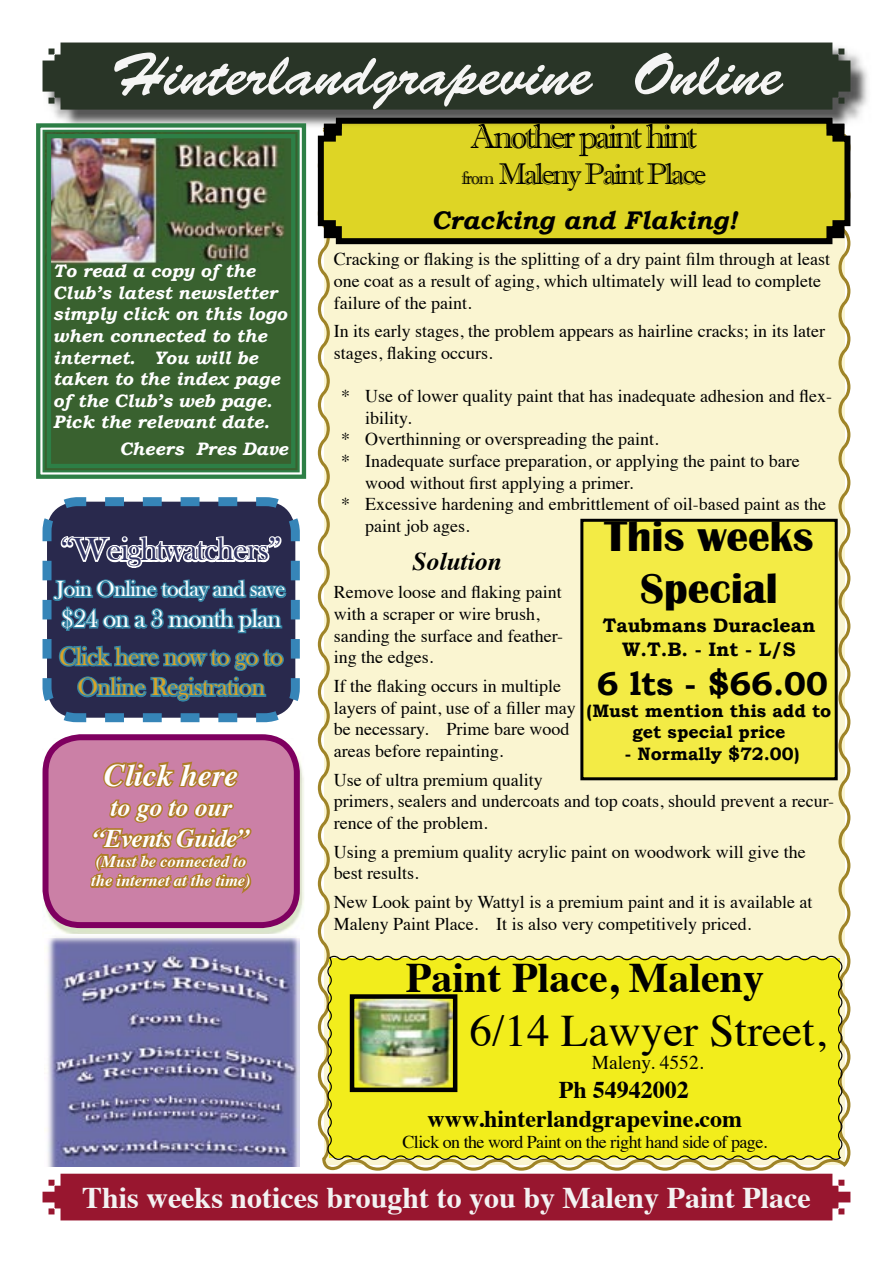
<style>
.page{position:relative;width:893px;height:1263px;background:#fff}
.page>*{position:absolute;margin:0;border:0;box-sizing:border-box;transform-origin:0 0}
.t1{font:60px "Brush Script Std";color:#f5f5f4}
.t2{font:45px "Times";color:#000}
.t3{font:700 43.5px/52.2px "Britannic";color:#000;text-align:center}
.t4{font:700 42px "Times";color:#000}
.t5{font:34.5px "Imprint MT Shadow";letter-spacing:-.08em;color:#000}
.t6{font:33px "Bask Old Face";letter-spacing:-.03em;color:#2f3262}
.t7{font:700 33px "Bookman Old Style";color:#000}
.t8{font:italic 700 31.5px "Times";color:#fff}
.t9{font:700 30px "Times";color:#f3f2f2}
.t10{font:30px "Imprint MT Shadow";letter-spacing:-.08em;color:#000}
.t11{font:25.5px/30.6px "Bask Old Face";letter-spacing:-.02em;color:#daa427;text-align:center}
.t12{font:italic 700 25.5px/30.6px "Times";letter-spacing:-.03em;color:#fff;text-align:center}
.t13{font:italic 700 25.5px "Bookman Old Style";color:#000}
.t14{font:25.5px "Bask Old Face";letter-spacing:-.02em;color:#fff}
.t15{font:italic 700 25.5px "Times";color:#000}
.t16{font:700 24px/28.8px "Times";color:#000}
.t17{font:22.5px "Bask Old Face";letter-spacing:-.02em;color:#fff}
.t18{font:700 19.5px/23.4px "Bookman Old Style";color:#000;text-align:center}
.t19{font:19.5px "Times";color:#000}
.t20{font:18px/21.6px "Times";color:#000}
.t21{font:italic 700 18px/21.6px "Bookman Old Style";color:#fff}
.t22{font:700 18px/21.6px "Bookman Old Style";color:#000;text-align:center}
.t23{font:18px "Times";letter-spacing:-.03em;color:#000}
.t24{font:italic 700 16.5px/19.8px "Times";color:#fff}
.s1{font-size:18px}
</style>
<div class="page">
<div style="left:43px;top:1174px;width:807px;height:46px;background:#98162f"></div>
<div style="left:318px;top:244px;width:532px;height:927px;background:#faf5d1"></div>
<div style="left:327px;top:956px;width:515px;height:204px;background:#f2ed1c"></div>
<img style="left:350px;top:994px;width:107px;height:98px">
<svg style="left:318px;top:130px;width:532px;height:114px;background:#ccc423"></svg>
<img style="left:53px;top:53px;width:815px;height:77px">
<div style="left:324px;top:118px;width:508px;height:6px;background:#000"></div>
<img style="left:324px;top:124px;width:3px;height:6px">
<svg style="left:841px;top:124px;width:3px;height:6px"></svg>
<img style="left:327px;top:121px;width:514px;height:9px">
<div style="left:43px;top:43px;width:807px;height:67px;background:#293527"></div>
<div style="left:580px;top:519px;width:258px;height:261px;background:#f3eb45"></div>
<svg style="left:36px;top:123px;width:270px;height:356px;background:#6fa780"></svg>
<svg style="left:43px;top:130px;width:257px;height:342px;background:#37723e"></svg>
<img style="left:47px;top:134px;width:248px;height:334px">
<img style="left:47px;top:937px;width:253px;height:229px">
<img style="left:42px;top:761px;width:262px;height:173px">
<svg style="left:43px;top:734px;width:257px;height:194px;background:#bf758b"></svg>
<svg style="left:43px;top:497px;width:257px;height:225px;background:#425576"></svg>
<h1 class="t1" style="left:110px;top:41px;width:674px">Hinterlandgrapevine Online</h1>
<p class="t21" style="left:53px;top:260px;width:236px">To read a copy of the<br>Club’s latest newsletter simply click on this logo when connected to the internet. You will be taken to the index page of the Club’s web page.<br>Pick the relevant date.</p>
<p class="t21" style="left:119px;top:438px;width:170px">Cheers Pres Dave</p>
<h3 class="t6" style="left:61px;top:531px;width:222px">“Weightwatchers”</h3>
<p class="t17" style="left:57px;top:577px;width:230px">Join Online today and save</p>
<h3 class="t14" style="left:61px;top:604px;width:221px">$24 on a 3 month plan</h3>
<h3 class="t11" style="left:59px;top:642px;width:226px">Click here now to go to<br>Online Registration</h3>
<h3 class="t8" style="left:104px;top:745px;width:135px">Click here</h3>
<h3 class="t12" style="left:93px;top:790px;width:158px">to go to our “Events Guide”</h3>
<p class="t24" style="left:91px;top:850px;width:161px">(Must be connected to the internet at the time)</p>
<h3 class="t5" style="left:471px;top:116px;width:228px">Another paint hint</h3>
<h3 class="t10" style="left:462px;top:156px;width:246px"><span class="s1">from</span> Maleny Paint Place</h3>
<h3 class="t13" style="left:431px;top:205px;width:306px">Cracking and Flaking!</h3>
<p class="t20" style="left:334px;top:247px;width:498px">Cracking or flaking is the splitting of a dry paint film through at least one coat as a result of aging, which ultimately will lead to complete failure of the paint.</p>
<p class="t20" style="left:334px;top:319px;width:493px">In its early stages, the problem appears as hairline cracks; in its later stages, flaking occurs.</p>
<p class="t20" style="left:341px;top:384px;width:492px">* Use of lower quality paint that has inadequate adhesion and flex-</p>
<p class="t20" style="left:365px;top:405px;width:48px">ibility.</p>
<p class="t20" style="left:341px;top:427px;width:319px">* Overthinning or overspreading the paint.</p>
<p class="t20" style="left:341px;top:449px;width:460px">* Inadequate surface preparation, or applying the paint to bare</p>
<p class="t20" style="left:365px;top:470px;width:269px">wood without first applying a primer.</p>
<p class="t20" style="left:341px;top:492px;width:486px">* Excessive hardening and embrittlement of oil-based paint as the</p>
<p class="t20" style="left:365px;top:513px;width:106px">paint job ages.</p>
<h3 class="t15" style="left:412px;top:537px;width:91px">Solution</h3>
<p class="t20" style="left:334px;top:580px;width:231px">Remove loose and flaking paint with a scraper or wire brush, sanding the surface and feather&shy;ing the edges.</p>
<p class="t20" style="left:334px;top:674px;width:243px">If the flaking occurs in multiple layers of paint, use of a filler may be necessary. Prime bare wood areas before repainting.</p>
<p class="t20" style="left:334px;top:767px;width:502px">Use of ultra premium quality<br>primers, sealers and undercoats and top coats, should prevent a recur&shy;rence of the problem.</p>
<p class="t20" style="left:334px;top:839px;width:473px">Using a premium quality acrylic paint on woodwork will give the best results.</p>
<p class="t20" style="left:334px;top:890px;width:480px">New Look paint by Wattyl is a premium paint and it is available at<br>Maleny Paint Place. It is also very competitively priced.</p>
<h3 class="t3" style="left:605px;top:511px;width:210px">This weeks<br>Special</h3>
<p class="t18" style="left:603px;top:614px;width:214px">Taubmans Duraclean<br>W.T.B. - Int - L/S</p>
<h3 class="t7" style="left:597px;top:664px;width:232px">6 lts - $66.00</h3>
<p class="t22" style="left:587px;top:700px;width:246px">(Must mention this add to get special price</p>
<p class="t22" style="left:625px;top:743px;width:176px">- Normally $72.00)</p>
<h3 class="t4" style="left:406px;top:937px;width:360px">Paint Place, Maleny</h3>
<h2 class="t2" style="left:470px;top:988px;width:358px">6/14 Lawyer Street,</h2>
<p class="t19" style="left:592px;top:1044px;width:113px">Maleny. 4552.</p>
<h3 class="t16" style="left:428px;top:1073px;width:316px;text-indent:131px">Ph 54942002 www.hinterlandgrapevine.com</h3>
<p class="t23" style="left:402px;top:1125px;width:366px">Click on the word Paint on the right hand side of page.</p>
<h3 class="t9" style="left:82px;top:1169px;width:730px">This weeks notices brought to you by Maleny Paint Place</h3>
</div>
